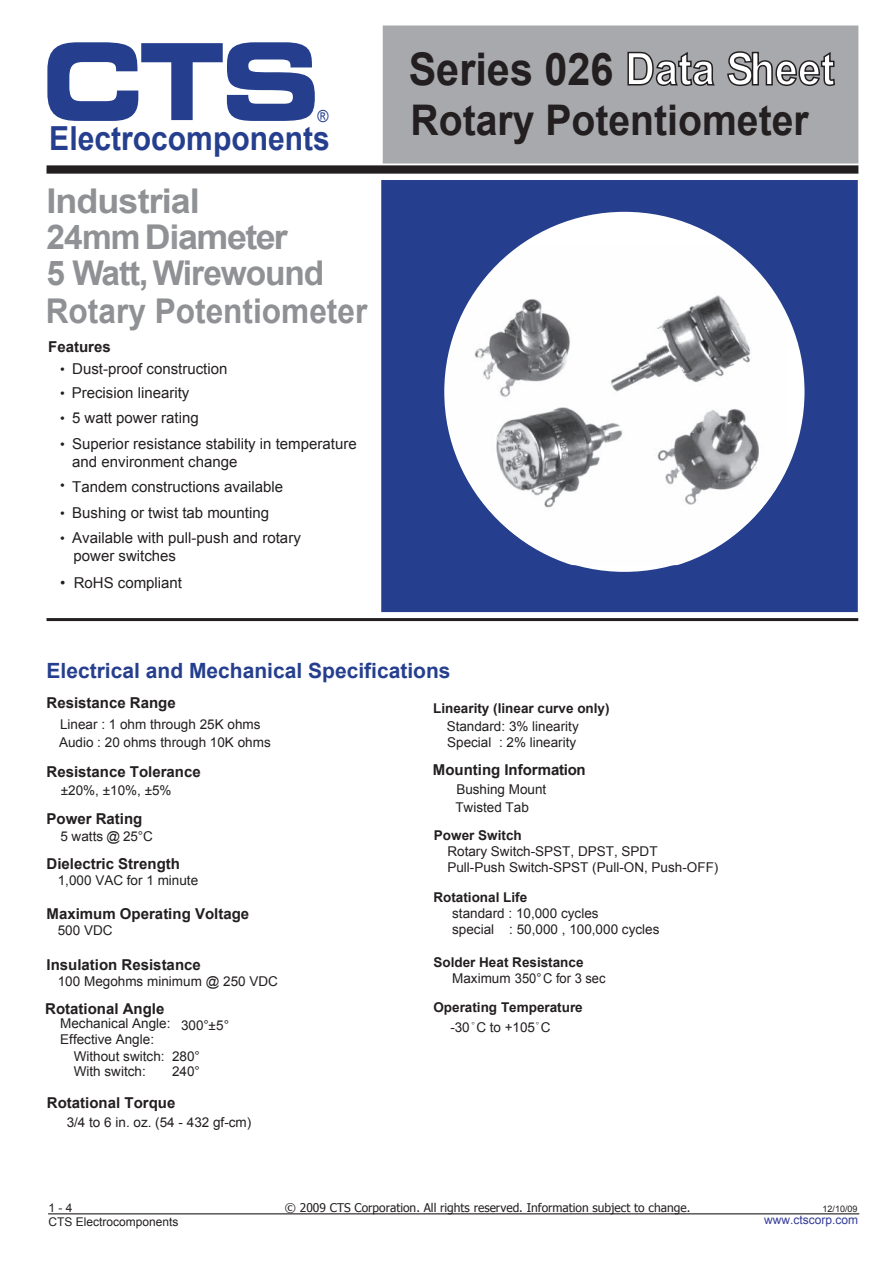
<style>
.page{position:relative;width:895px;height:1263px;background:#fff}
.page>*{position:absolute;margin:0;border:0;box-sizing:border-box;transform-origin:0 0}
.t1{font:700 45px "Arial";color:#231f20;scale:.92 1}
.t2{font:700 42.3px "Arial";color:#231f20;scale:.93 1}
.t3{font:700 34.2px/36px "Arial";letter-spacing:-.035em;color:#8f9194}
.t4{font:700 34.05px "Arial";color:#8f9194;scale:.93 1}
.t5{font:700 34.05px "Arial";letter-spacing:-.025em;color:#8f9194;scale:1.05 1}
.t6{font:700 33.15px "Arial";color:#253f8e;scale:.91 1}
.t7{font:700 21px "Arial";color:#253f8e}
.t8{font:16.65px "Arial";color:#253f8e;scale:.91 1}
.t9{font:15px/18px "Arial";color:#231f20}
.t10{font:700 15px "Arial";color:#231f20}
.t11{font:13.5px/16.2px "Arial";color:#231f20}
.t12{font:700 13.5px/20px "Arial";color:#231f20}
.t13{font:12px "Tahoma";color:#231f20}
.t14{font:12px "Arial";color:#231f20}
.t15{font:12px "Arial";color:#333b97}
.t16{font:9px "Arial";color:#231f20}
.s1{color:#95979a}
.s2{font-size:13.5px}
.s3{color:#fff}
.s4{font-weight:400}
.s5{font-family:"DF Kai Shu SB Estd BF";font-weight:400}
</style>
<div class="page">
<svg style="left:46px;top:161px;width:813px;height:13px"></svg>
<div style="left:381px;top:180px;width:476px;height:432px;background:#253f8e"></div>
<div style="left:444px;top:212px;width:360px;height:360px;background:#fff;border-radius:50%"></div>
<img style="left:446px;top:244px;width:341px;height:322px">
<svg style="left:46px;top:618px;width:813px;height:4px;background:#595657"></svg>
<div style="left:382px;top:26px;width:476px;height:138px;background:#a8a9ad"></div>
<svg style="left:48px;top:1213px;width:812px;height:2px;background:#828080"></svg>
<svg style="left:47px;top:42px;width:268px;height:79px"></svg>
<p class="t8" style="left:317px;top:106px;width:14px">®</p>
<h3 class="t6" style="left:49px;top:116px;width:310px">Electrocomponents</h3>
<h3 class="t5" style="left:47px;top:179px;width:147px">Industrial</h3>
<h3 class="t3" style="left:46px;top:221px;width:279px">24mm D<span class="s1">i</span>ameter<br>5 Watt,Wirewound</h3>
<h3 class="t4" style="left:46px;top:288px;width:347px">Rotary Potentiometer</h3>
<p class="t10" style="left:48px;top:337px;width:64px">Features</p>
<p class="t9" style="left:60px;top:359px;width:169px"><span class="s2">•</span> Dust-proof construction</p>
<p class="t11" style="left:60px;top:385px;width:6px">•</p>
<p class="t9" style="left:72px;top:408px;width:128px">5 watt power rating</p>
<p class="t9" style="left:72px;top:434px;width:286px;text-indent:-12px"><span class="s2">•</span> Superior resistance stability in temperature and environment change</p>
<p class="t9" style="left:60px;top:478px;width:225px"><span class="s2">•</span> Tandem constructions available</p>
<p class="t9" style="left:60px;top:503px;width:210px"><span class="s2">•</span> Bushing or twist tab mounting</p>
<p class="t9" style="left:74px;top:529px;width:229px;text-indent:-14px"><span class="s2">•</span> Available with pull-push and rotary power switches</p>
<p class="t9" style="left:72px;top:383px;width:119px">Precision linearity</p>
<p class="t11" style="left:60px;top:410px;width:6px">•</p>
<p class="t9" style="left:60px;top:574px;width:123px">• RoHS compliant</p>
<h1 class="t1" style="left:408px;top:39px;width:464px">Series 026 <span class="s3">Data Sheet</span></h1>
<h2 class="t2" style="left:410px;top:92px;width:429px">Rotary Potentiometer</h2>
<h3 class="t7" style="left:46px;top:657px;width:405px">Electrical and Mechanical Specifications</h3>
<p class="t10" style="left:46px;top:693px;width:131px">Resistance Range</p>
<p class="t11" style="left:60px;top:716px;width:202px">Linear : 1 ohm through 25K ohms</p>
<p class="t10" style="left:46px;top:762px;width:156px">Resistance Tolerance</p>
<p class="t11" style="left:61px;top:782px;width:112px">±20%, ±10%, ±5%</p>
<p class="t10" style="left:47px;top:809px;width:97px">Power Rating</p>
<p class="t10" style="left:47px;top:854px;width:135px">Dielectric Strength</p>
<p class="t11" style="left:58px;top:872px;width:142px">1,000 VAC for 1 minute</p>
<p class="t10" style="left:47px;top:904px;width:204px">Maximum Operating Voltage</p>
<p class="t11" style="left:58px;top:923px;width:56px">500 VDC</p>
<p class="t10" style="left:47px;top:954px;width:156px">Insulation Resistance</p>
<p class="t11" style="left:58px;top:973px;width:222px">100 Megohms minimum @ 250 VDC</p>
<p class="t12" style="left:433px;top:698px;width:178px">Linearity (linear curve only)</p>
<p class="t11" style="left:446px;top:718px;width:134px">Standard: 3% linearity</p>
<p class="t11" style="left:59px;top:734px;width:213px">Audio : 20 ohms through 10K ohms</p>
<p class="t11" style="left:447px;top:734px;width:131px">Special : 2% linearity</p>
<p class="t10" style="left:433px;top:760px;width:154px">Mounting Information</p>
<p class="t11" style="left:455px;top:780px;width:92px;line-height:18.3px">Bushing Mount<br>Twisted Tab</p>
<p class="t12" style="left:434px;top:825px;width:89px">Power Switch</p>
<p class="t11" style="left:447px;top:843px;width:272px">Rotary Switch-SPST, DPST, SPDT<br>Pull-Push Switch-SPST (Pull-ON, Push-OFF)</p>
<p class="t11" style="left:60px;top:828px;width:94px">5 watts @ 25°C</p>
<p class="t12" style="left:433px;top:888px;width:95px">Rotational Life</p>
<p class="t11" style="left:452px;top:905px;width:209px">standard : 10,000 cycles<br>special : 50,000 , 100,000 cycles</p>
<p class="t12" style="left:433px;top:952px;width:152px">Solder Heat Resistance</p>
<p class="t11" style="left:452px;top:971px;width:155px">Maximum 350°C for 3 sec</p>
<p class="t10" style="left:45px;top:999px;width:121px">Rotational Angle</p>
<p class="t11" style="left:60px;top:1015px;width:150px">Mechanical Angle: 300°<br>Effective Angle:</p>
<p class="t11" style="left:74px;top:1049px;width:128px;line-height:15px">Without switch: 280°<br>With switch:</p>
<p class="t11" style="left:209px;top:1017px;width:22px">±5 °</p>
<p class="t11" style="left:172px;top:1063px;width:29px">240°</p>
<p class="t10" style="left:47px;top:1093px;width:130px">Rotational Torque</p>
<p class="t11" style="left:67px;top:1114px;width:186px">3/4 to 6 in. oz. (54 - 432 gf-cm)</p>
<p class="t12" style="left:450px;top:997px;width:134px;text-indent:-17px">Operating Temperature <span class="s4">-30</span><span class="s5">°</span><span class="s4">C to +105</span><span class="s5">°</span><span class="s4">C</span></p>
<p class="t14" style="left:48px;top:1200px;width:25px">1 - 4</p>
<p class="t13" style="left:285px;top:1199px;width:407px">© 2009 CTS Corporation. All rights reserved. Information subject to change.</p>
<p class="t16" style="left:822px;top:1203px;width:37px">12/10/09</p>
<p class="t14" style="left:48px;top:1213px;width:131px">CTS Electrocomponents</p>
<p class="t15" style="left:764px;top:1212px;width:95px">www.ctscorp.com</p>
</div>
